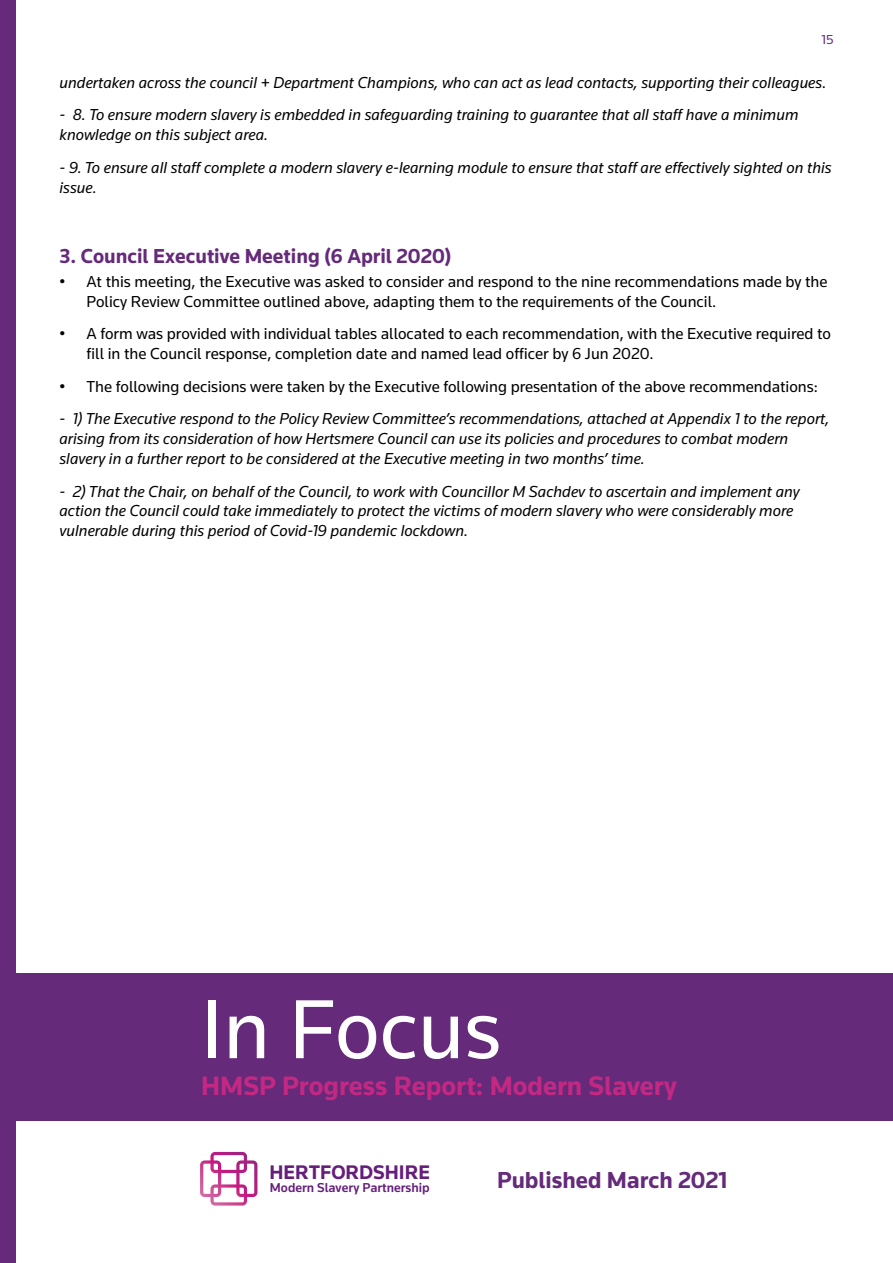
<style>
.page{position:relative;width:893px;height:1263px;background:#fff}
.page>*{position:absolute;margin:0;border:0;box-sizing:border-box;transform-origin:0 0}
.subtitles{font:86.85px "Knowledge";color:#fff}
.subtitles-2{font:700 27.6px "Knowledge";color:#c32883}
.body{font:700 24px "Knowledge";color:#652a7a}
.subtitles-3{font:700 21px "Knowledge";color:#652a7a}
.t1{font:700 20.4px "Knowledge";color:#651e7a}
.body-2{font:italic 16.5px/19.8px "Knowledge";color:#000}
.t2{font:16.5px/19.8px "Knowledge";color:#000}
.t3{font:13.5px "Knowledge";color:#652a7a}
.t4{font:500 13.35px "Knowledge";color:#651e7a}
.s1{font-style:normal}
</style>
<div class="page">
<div style="left:0;top:0;width:16px;height:1263px;background:#652a7a"></div>
<div style="left:0;top:973px;width:893px;height:147px;background:#652a7a"></div>
<svg style="left:200px;top:1152px;width:57px;height:53px"></svg>
<p class="t3" style="left:821px;top:32px;width:14px">15</p>
<p class="body-2" style="left:60px;top:72px;width:768px">undertaken across the council + Department Champions, who can act as lead contacts, supporting their colleagues.</p>
<p class="body-2" style="left:60px;top:105px;width:740px">- 8. To ensure modern slavery is embedded in safeguarding training to guarantee that all staff have a minimum knowledge on this subject area.</p>
<p class="body-2" style="left:60px;top:157px;width:774px">- 9. To ensure all staff complete a modern slavery e-learning module to ensure that staff are effectively sighted on this issue.</p>
<p class="subtitles-3" style="left:60px;top:243px;width:393px">3. Council Executive Meeting (6 April 2020)</p>
<p class="t2" style="left:87px;top:271px;width:742px;text-indent:-27px">• At this meeting, the Executive was asked to consider and respond to the nine recommendations made by the<br>Policy Review Committee outlined above, adapting them to the requirements of the Council.</p>
<p class="t2" style="left:87px;top:324px;width:746px;text-indent:-27px">• A form was provided with individual tables allocated to each recommendation, with the Executive required to fill in the Council response, completion date and named lead officer by 6 Jun 2020.</p>
<p class="t2" style="left:60px;top:376px;width:760px">• The following decisions were taken by the Executive following presentation of the above recommendations:</p>
<p class="body-2" style="left:60px;top:409px;width:771px"><span class="s1">-</span> 1) The Executive respond to the Policy Review Committee’s recommendations, attached at Appendix 1 to the report, arising from its consideration of how Hertsmere Council can use its policies and procedures to combat modern slavery in a further report to be considered at the Executive meeting in two months’ time.</p>
<p class="body-2" style="left:60px;top:481px;width:742px">- 2) That the Chair, on behalf of the Council, to work with Councillor M Sachdev to ascertain and implement any action the Council could take immediately to protect the victims of modern slavery who were considerably more vulnerable during this period of Covid-19 pandemic lockdown.</p>
<p class="subtitles" style="left:201px;top:976px;width:302px">In Focus</p>
<p class="subtitles-2" style="left:201px;top:1069px;width:477px">HMSP Progress Report: Modern Slavery</p>
<p class="t1" style="left:269px;top:1160px;width:162px">HERTFORDSHIRE</p>
<p class="t4" style="left:270px;top:1179px;width:161px">Modern Slavery Partnership</p>
<p class="body" style="left:497px;top:1165px;width:232px">Published March 2021</p>
</div>
